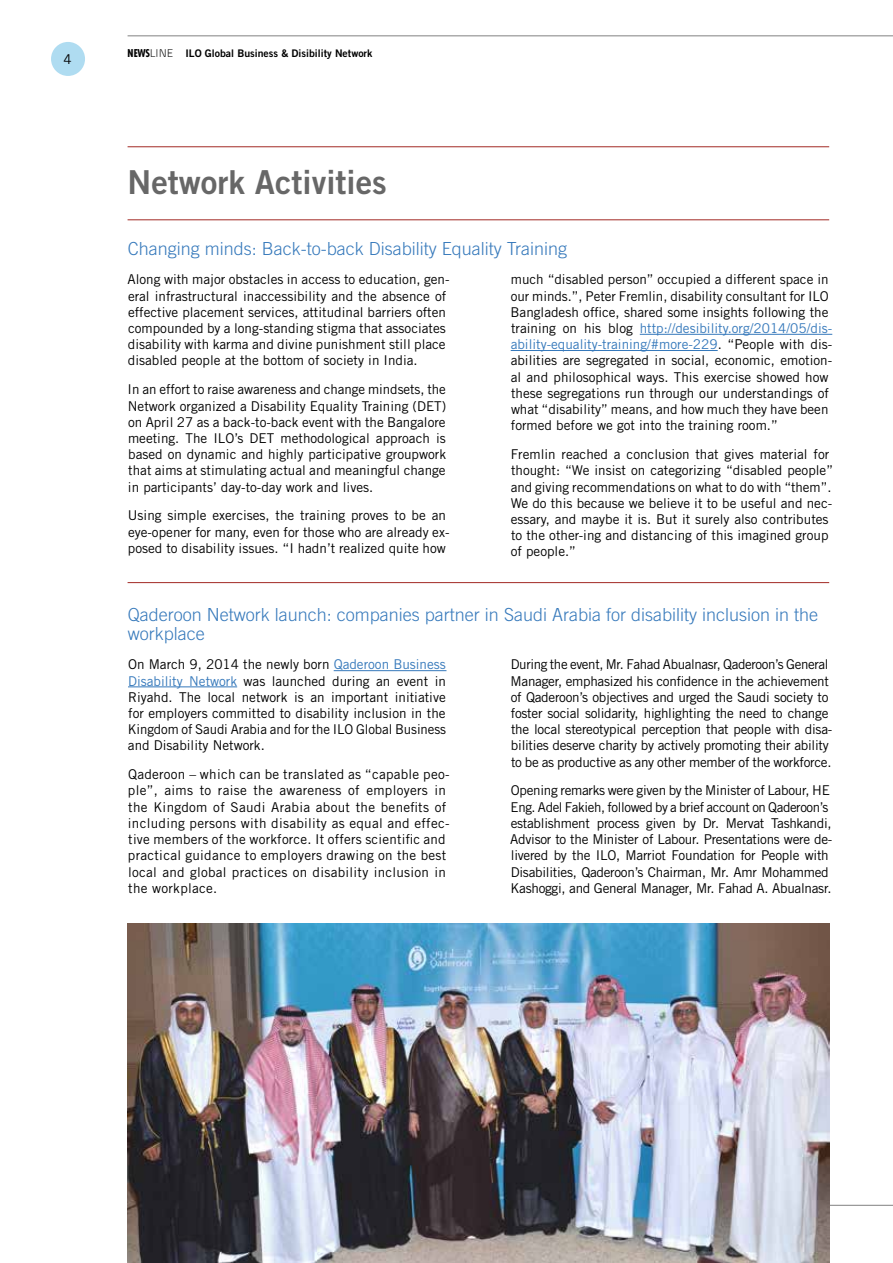
<style>
.page{position:relative;width:893px;height:1263px;background:#fff}
.page>*{position:absolute;margin:0;border:0;box-sizing:border-box;transform-origin:0 0}
.t1{font:33px "Trade Gothic LT Std Bd 2";color:#676767}
.t2{font:300 18px/19.5px "Trade Gothic LT Std";color:#3679bb}
.t3{font:13.5px/16.2px "Trade Gothic LT Std";color:#000}
.t4{font:13.5px/16.2px "Trade Gothic LT Std";letter-spacing:-.02em;color:#000}
.t5{font:13.5px/16.2px "Trade Gothic LT Std";letter-spacing:.02em;color:#000}
.t6{font:10.5px "Trade Gothic LT Std Bd 2";color:#000}
.s1{font-family:"Futura Std";font-weight:700;font-stretch:condensed}
.s2{font-family:"Planer";font-size:11.25px}
.s3{color:#3679bb}
</style>
<div class="page">
<hr style="left:128px;top:35px;width:765px;height:1px;background:#818181">
<hr style="left:128px;top:1205px;width:765px;height:1px;background:#818181">
<div style="left:51px;top:42px;width:34px;height:34px;background:#afdcf1;border-radius:50%"></div>
<hr style="left:128px;top:146px;width:701px;height:1px;background:#a22a25">
<hr style="left:128px;top:219px;width:701px;height:1px;background:#a22a25">
<hr style="left:640px;top:334px;width:192px;height:1px;background:#3679bb">
<hr style="left:511px;top:350px;width:207px;height:1px;background:#3679bb">
<hr style="left:334px;top:670px;width:112px;height:1px;background:#3679bb">
<hr style="left:128px;top:686px;width:109px;height:1px;background:#3679bb">
<hr style="left:128px;top:582px;width:701px;height:1px;background:#a22a25">
<img style="left:127px;top:923px;width:702px;height:340px">
<p class="t3" style="left:63px;top:51px;width:10px">4</p>
<p class="t6" style="left:128px;top:47px;width:246px"><span class="s1">NEWS</span><span class="s2">Line</span> ILO Global Business &amp; Disibility Network</p>
<h1 class="t1" style="left:128px;top:162px;width:261px">Network Activities</h1>
<h2 class="t2" style="left:128px;top:239px;width:441px">Changing minds: Back-to-back Disability Equality Training</h2>
<p class="t3" style="left:128px;top:271px;width:324px">Along with major obstacles in access to education, gen&shy;eral infrastructural inaccessibility and the absence of effective placement services, attitudinal barriers often compounded by a long-standing stigma that associates disability with karma and divine punishment still place disabled people at the bottom of society in India.</p>
<p class="t3" style="left:128px;top:381px;width:320px;text-align:justify">In an effort to raise awareness and change mindsets, the Network organized a Disability Equality Training (DET) on April 27 as a back-to-back event with the Bangalore meeting. The ILO’s DET methodological approach is based on dynamic and highly participative groupwork that aims at stimulating actual and meaningful change in participants’ day-to-day work and lives.</p>
<p class="t3" style="left:128px;top:507px;width:323px">Using simple exercises, the training proves to be an eye-opener for many, even for those who are already ex&shy;posed to disability issues. “I hadn’t realized quite how</p>
<p class="t3" style="left:511px;top:271px;width:323px">much “disabled person” occupied a different space in our minds.”, Peter Fremlin, disability consultant for ILO Bangladesh office, shared some insights following the training on his blog <span class="s3">http://desibility.org/2014/05/dis&shy;ability-equality-training/#more-229</span>. “People with dis&shy;abilities are segregated in social, economic, emotion&shy;al and philosophical ways. This exercise showed how these segregations run through our understandings of what “disability” means, and how much they have been formed before we got into the training room.”</p>
<p class="t3" style="left:511px;top:446px;width:324px">Fremlin reached a conclusion that gives material for thought: “We insist on categorizing “disabled people” and giving recommendations on what to do with “them”.<br>We do this because we believe it to be useful and nec&shy;essary, and maybe it is. But it surely also contributes to the other-ing and distancing of this imagined group of people.”</p>
<h2 class="t2" style="left:128px;top:604px;width:692px">Qaderoon Network launch: companies partner in Saudi Arabia for disability inclusion in the workplace</h2>
<p class="t3" style="left:128px;top:656px;width:320px;text-align:justify">On March 9, 2014 the newly born <span class="s3">Qaderoon Business Disability Network</span> was launched during an event in Riyahd. The local network is an important initiative for employers committed to disability inclusion in the Kingdom of Saudi Arabia and for the ILO Global Business and Disability Network.</p>
<p class="t5" style="left:128px;top:766px;width:323px">Qaderoon – which can be translated as “capable peo&shy;ple”, aims to raise the awareness of employers in the Kingdom of Saudi Arabia about the benefits of including persons with disability as equal and effec&shy;tive members of the workforce. It offers scientific and practical guidance to employers drawing on the best local and global practices on disability inclusion in the workplace.</p>
<p class="t4" style="left:511px;top:656px;width:323px">During the event, Mr. Fahad Abualnasr, Qaderoon’s General Manager, emphasized his confidence in the achievement of Qaderoon’s objectives and urged the Saudi society to foster social solidarity, highlighting the need to change the local stereotypical perception that people with disa&shy;bilities deserve charity by actively promoting their ability to be as productive as any other member of the workforce.</p>
<p class="t4" style="left:510px;top:782px;width:323px">Opening remarks were given by the Minister of Labour, HE Eng. Adel Fakieh, followed by a brief account on Qaderoon’s establishment process given by Dr. Mervat Tashkandi, Advisor to the Minister of Labour. Presentations were de&shy;livered by the ILO, Marriot Foundation for People with Disabilities, Qaderoon’s Chairman, Mr. Amr Mohammed Kashoggi, and General Manager, Mr. Fahad A. Abualnasr.</p>
</div>
